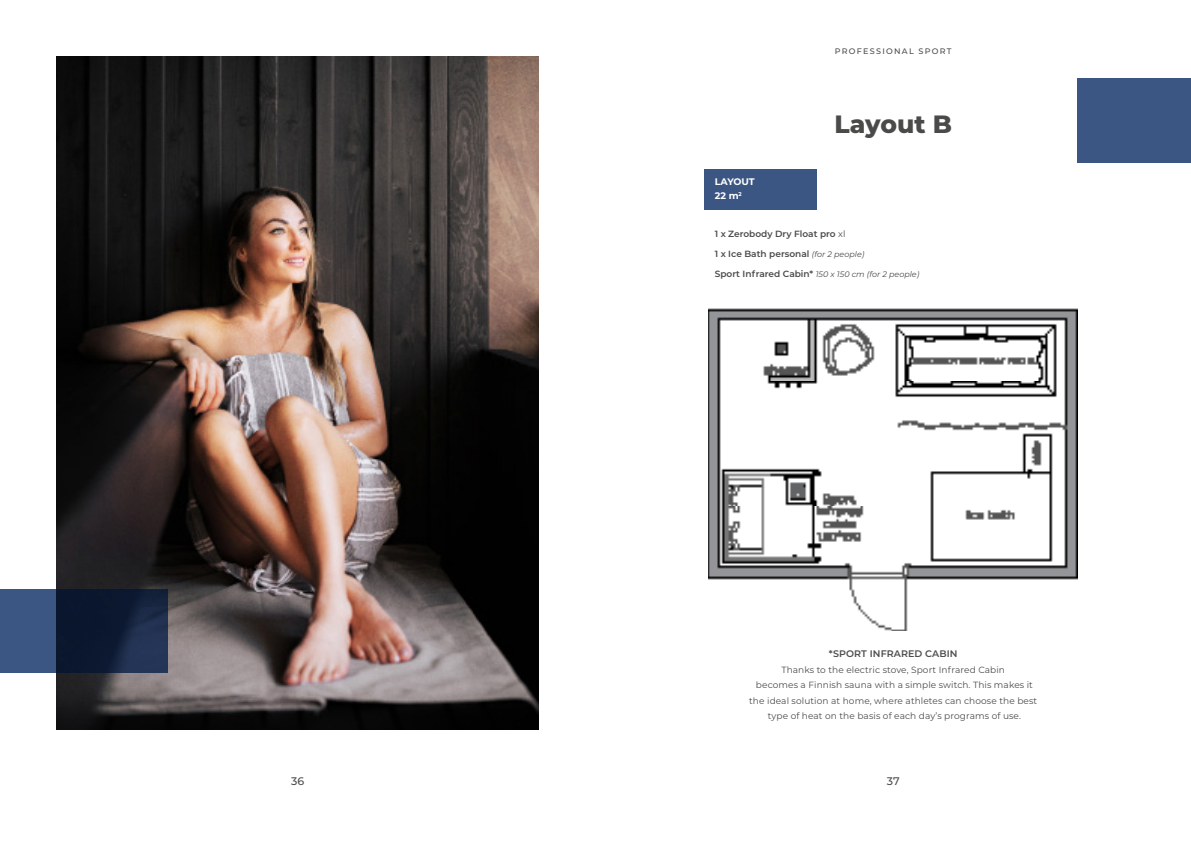
<style>
.page{position:relative;width:1191px;height:842px;background:#fff}
.page>*{position:absolute;margin:0;border:0;box-sizing:border-box;transform-origin:0 0}
.t1{font:800 25px "Montserrat";color:#4a4a49}
.t2{font:500 11px "Montserrat";color:#4a4a49}
.t3{font:600 9.5px "Montserrat";letter-spacing:.01em;color:#4d4b4b}
.t4{font:700 9.5px "Montserrat";letter-spacing:-.005em;color:#fff}
.t5{font:9px "Montserrat";letter-spacing:.01em;color:#4a4a49}
.t6{font:600 9px "Montserrat";color:#4a4a49}
.t7{font:italic 8px "Montserrat";color:#4a4a49}
.t8{font:500 8px "Montserrat";letter-spacing:.16em;color:#4a4a49}
.s1{font-weight:400}
.s2{font-weight:400;font-style:italic;font-size:8px}
.s3{font-weight:600;font-style:normal;font-size:9px}
</style>
<div class="page">
<img style="left:709px;top:309px;width:368px;height:322px">
<img style="left:57px;top:57px;width:482px;height:672px">
<svg style="left:0;top:589px;width:167px;height:84px"></svg>
<div style="left:1077px;top:79px;width:114px;height:84px;background:#3c5683"></div>
<div style="left:704px;top:169px;width:112px;height:40px;background:#3c5683"></div>
<p class="t8" style="left:835px;top:46px;width:118px">PROFESSIONAL SPORT</p>
<p class="t4" style="left:714px;top:175px;width:42px">LAYOUT</p>
<p class="t4" style="left:714px;top:189px;width:29px">22 m<sup>2</sup></p>
<p class="t1" style="left:834px;top:106px;width:119px">Layout B</p>
<p class="t6" style="left:714px;top:228px;width:132px">1 x Zerobody Dry Float pro <span class="s1">xl</span></p>
<p class="t6" style="left:714px;top:248px;width:151px">1 x Ice Bath personal <span class="s2">(for 2 people)</span></p>
<p class="t7" style="left:714px;top:269px;width:206px"><span class="s3">Sport Infrared Cabin*</span> 150 x 150 cm (for 2 people)</p>
<p class="t3" style="left:829px;top:647px;width:130px">*SPORT INFRARED CABIN</p>
<p class="t5" style="left:781px;top:663px;width:225px">Thanks to the electric stove, Sport Infrared Cabin</p>
<p class="t5" style="left:756px;top:679px;width:278px">becomes a Finnish sauna with a simple switch. This makes it</p>
<p class="t5" style="left:749px;top:694px;width:289px">the ideal solution at home, where athletes can choose the best</p>
<p class="t5" style="left:768px;top:710px;width:255px">type of heat on the basis of each day’s programs of use.</p>
<p class="t2" style="left:291px;top:774px;width:15px">36</p>
<p class="t2" style="left:887px;top:774px;width:14px">37</p>
</div>
